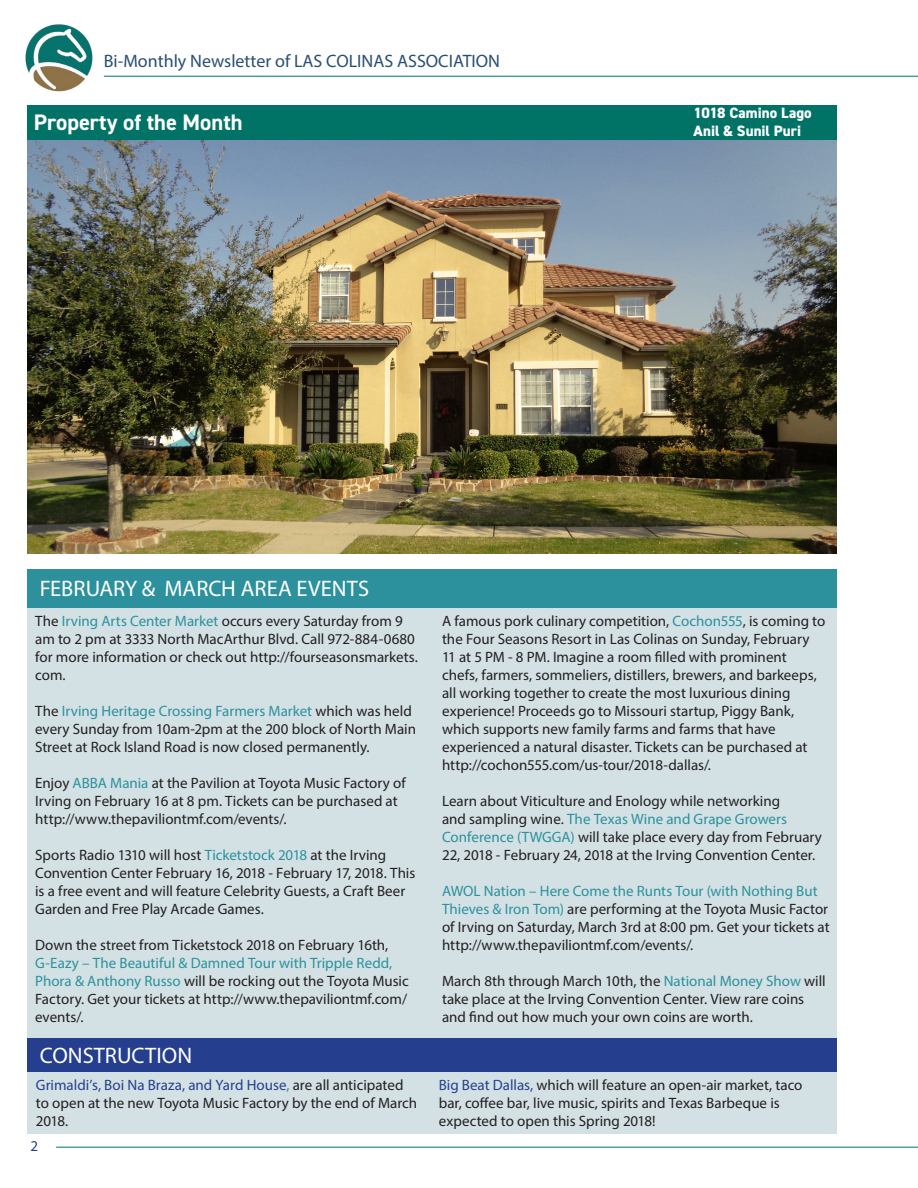
<style>
.page{position:relative;width:918px;height:1188px;background:#fff}
.page>*{position:absolute;margin:0;border:0;box-sizing:border-box;transform-origin:0 0}
.t1{font:22.5px "Myriad Pro";color:#fff}
.t2{font:700 22.5px "DIN2014";color:#fff}
.t3{font:18px "Myriad Pro";color:#294f73}
.t4{font:15px/18px "Myriad Pro";color:#231f20}
.t5{font:800 15px "DIN2014";letter-spacing:.005em;color:#fff}
.t6{font:15px "Myriad Pro";color:#253f8e}
.s1{color:#2c919c}
.s2{color:#253f8e}
</style>
<div class="page">
<hr style="left:104px;top:76px;width:814px;height:1px;background:#007366">
<div style="left:27px;top:608px;width:810px;height:432px;background:#d3e1e5"></div>
<hr style="left:56px;top:1147px;width:862px;height:1px;background:#007366">
<img style="left:23px;top:22px;width:72px;height:73px;border-radius:36px">
<div style="left:27px;top:569px;width:810px;height:39px;background:#2c919c"></div>
<img style="left:27px;top:140px;width:810px;height:414px">
<div style="left:27px;top:105px;width:810px;height:35px;background:#007366"></div>
<div style="left:27px;top:1040px;width:810px;height:94px;background:#d3e1e5"></div>
<div style="left:27px;top:1038px;width:810px;height:33px;background:#253f8e"></div>
<p class="t3" style="left:104px;top:50px;width:398px">Bi-Monthly Newsletter of LAS COLINAS ASSOCIATION</p>
<p class="t2" style="left:34px;top:107px;width:210px">Property of the Month</p>
<p class="t5" style="left:693px;top:103px;width:120px">1018 Camino Lago</p>
<p class="t5" style="left:693px;top:121px;width:109px">Anil &amp; Sunil Puri</p>
<p class="t1" style="left:40px;top:574px;width:331px">FEBRUARY &amp; MARCH AREA EVENTS</p>
<p class="t4" style="left:35px;top:612px;width:384px">The <span class="s1">Irving Arts Center Market</span> occurs every Saturday from 9 am to 2 pm at 3333 North MacArthur Blvd. Call 972-884-0680 for more information or check out http://fourseasonsmarkets. com.</p>
<p class="t4" style="left:35px;top:702px;width:382px">The <span class="s1">Irving Heritage Crossing Farmers Market</span> which was held every Sunday from 10am-2pm at the 200 block of North Main<br>Street at Rock Island Road is now closed permanently.</p>
<p class="t4" style="left:35px;top:774px;width:372px">Enjoy <span class="s1">ABBA Mania</span> at the Pavilion at Toyota Music Factory of<br>Irving on February 16 at 8 pm. Tickets can be purchased at http://www.thepaviliontmf.com/events/.</p>
<p class="t4" style="left:35px;top:846px;width:382px">Sports Radio 1310 will host <span class="s1">Ticketstock 2018</span> at the Irving Convention Center February 16, 2018 - February 17, 2018. This is a free event and will feature Celebrity Guests, a Craft Beer Garden and Free Play Arcade Games.</p>
<p class="t4" style="left:35px;top:936px;width:375px">Down the street from Ticketstock 2018 on February 16th, <span class="s1">G-Eazy – The Beautiful &amp; Damned Tour with Tripple Redd, Phora &amp; Anthony Russo</span> will be rocking out the Toyota Music Factory. Get your tickets at http://www.thepaviliontmf.com/ events/.</p>
<p class="t4" style="left:442px;top:612px;width:385px">A famous pork culinary competition, <span class="s1">Cochon555</span>, is coming to the Four Seasons Resort in Las Colinas on Sunday, February 11 at 5 PM - 8 PM. Imagine a room filled with prominent chefs, farmers, sommeliers, distillers, brewers, and barkeeps, all working together to create the most luxurious dining experience! Proceeds go to Missouri startup, Piggy Bank, which supports new family farms and farms that have experienced a natural disaster. Tickets can be purchased at http://cochon555.com/us-tour/2018-dallas/.</p>
<p class="t4" style="left:442px;top:792px;width:381px">Learn about Viticulture and Enology while networking<br>and sampling wine. <span class="s1">The Texas Wine and Grape Growers Conference (TWGGA)</span> will take place every day from February 22, 2018 - February 24, 2018 at the Irving Convention Center.</p>
<p class="t4" style="left:442px;top:882px;width:389px"><span class="s1">AWOL Nation – Here Come the Runts Tour (with Nothing But Thieves &amp; Iron Tom)</span> are performing at the Toyota Music Factor of Irving on Saturday, March 3rd at 8:00 pm. Get your tickets at http://www.thepaviliontmf.com/events/.</p>
<p class="t4" style="left:442px;top:972px;width:385px">March 8th through March 10th, the <span class="s1">National Money Show</span> will take place at the Irving Convention Center. View rare coins and find out how much your own coins are worth.</p>
<p class="t1" style="left:40px;top:1041px;width:154px">CONSTRUCTION</p>
<p class="t4" style="left:36px;top:1075px;width:383px"><span class="s2">Grimaldi’s, Boi Na Braza, and Yard House</span><span class="s1">,</span> are all anticipated to open at the new Toyota Music Factory by the end of March<br>2018.</p>
<p class="t4" style="left:439px;top:1075px;width:365px"><span class="s2">Big Beat Dallas,</span> which will feature an open-air market, taco bar, coffee bar, live music, spirits and Texas Barbeque is expected to open this Spring 2018!</p>
<p class="t6" style="left:31px;top:1137px;width:9px">2</p>
</div>
